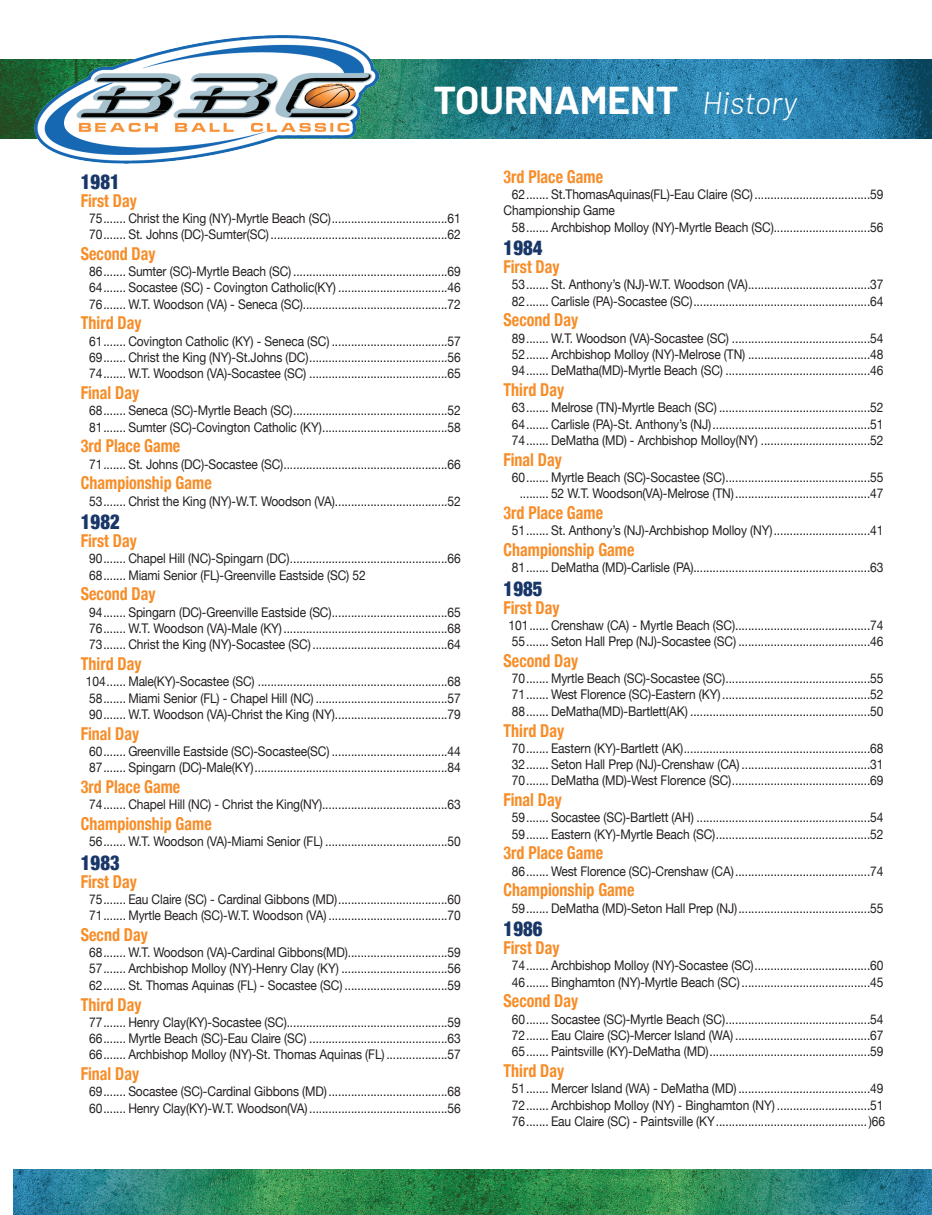
<style>
.page{position:relative;width:932px;height:1215px;background:#fff}
.page>*{position:absolute;margin:0;border:0;box-sizing:border-box;transform-origin:0 0}
.t1{font:700 39px "Barlow";color:#fff}
.t2{font:900 condensed 20.7px "Helvetica Neue";color:#183667;scale:.9 1}
.t3{font:700 condensed 17.7px "Helvetica Neue";color:#f68d28;scale:.9 1}
.t4{font:13.35px/16.4px "Helvetica Neue";letter-spacing:-.01em;color:#231f20;text-align:justify;scale:.9 1}
.s1{font-weight:300;font-style:italic;font-size:31.5px}
</style>
<div class="page">
<img style="left:0;top:59px;width:932px;height:80px">
<img style="left:30px;top:35px;width:351px;height:129px">
<img style="left:14px;top:1169px;width:460px;height:46px">
<img style="left:474px;top:1169px;width:458px;height:46px">
<h1 class="t1" style="left:433px;top:76px;width:365px">TOURNAMENT <span class="s1">History</span></h1>
<h2 class="t2" style="left:81px;top:164px;width:45px">1981</h2>
<h3 class="t3" style="left:81px;top:186px;width:64px">First Day</h3>
<p class="t4" style="left:89px;top:211px;width:414px">75....... Christ the King (NY)-Myrtle Beach (SC)....................................61<br>70....... St. Johns (DC)-Sumter(SC).......................................................62</p>
<h3 class="t3" style="left:81px;top:239px;width:84px">Second Day</h3>
<p class="t4" style="left:89px;top:264px;width:414px">86....... Sumter (SC)-Myrtle Beach (SC) ................................................69<br>64....... Socastee (SC) - Covington Catholic(KY) ..................................46<br>76....... W.T. Woodson (VA) - Seneca (SC).............................................72</p>
<h3 class="t3" style="left:81px;top:308px;width:69px">Third Day</h3>
<p class="t4" style="left:89px;top:334px;width:414px">61....... Covington Catholic (KY) - Seneca (SC) ....................................57<br>69....... Christ the King (NY)-St.Johns (DC)...........................................56<br>74....... W.T. Woodson (VA)-Socastee (SC) ...........................................65</p>
<h3 class="t3" style="left:81px;top:378px;width:66px">Final Day</h3>
<p class="t4" style="left:89px;top:403px;width:414px">68....... Seneca (SC)-Myrtle Beach (SC)................................................52<br>81....... Sumter (SC)-Covington Catholic (KY).......................................58</p>
<h3 class="t3" style="left:81px;top:431px;width:112px">3rd Place Game</h3>
<p class="t4" style="left:89px;top:456px;width:414px">71....... St. Johns (DC)-Socastee (SC)...................................................66</p>
<h3 class="t3" style="left:81px;top:468px;width:147px">Championship Game</h3>
<p class="t4" style="left:89px;top:494px;width:414px">53....... Christ the King (NY)-W.T. Woodson (VA)...................................52</p>
<h2 class="t2" style="left:81px;top:505px;width:45px">1982</h2>
<h3 class="t3" style="left:81px;top:526px;width:64px">First Day</h3>
<p class="t4" style="left:89px;top:551px;width:414px">90....... Chapel Hill (NC)-Spingarn (DC).................................................66<br>68....... Miami Senior (FL)-Greenville Eastside (SC) 52</p>
<h3 class="t3" style="left:81px;top:579px;width:84px">Second Day</h3>
<p class="t4" style="left:89px;top:605px;width:414px">94....... Spingarn (DC)-Greenville Eastside (SC)....................................65<br>76....... W.T. Woodson (VA)-Male (KY)...................................................68<br>73....... Christ the King (NY)-Socastee (SC)..........................................64</p>
<h3 class="t3" style="left:81px;top:649px;width:69px">Third Day</h3>
<p class="t4" style="left:86px;top:674px;width:418px">104...... Male(KY)-Socastee (SC) ...........................................................68<br>58....... Miami Senior (FL) - Chapel Hill (NC) .........................................57<br>90....... W.T. Woodson (VA)-Christ the King (NY)...................................79</p>
<h3 class="t3" style="left:81px;top:719px;width:66px">Final Day</h3>
<p class="t4" style="left:89px;top:744px;width:414px">60....... Greenville Eastside (SC)-Socastee(SC) ....................................44<br>87....... Spingarn (DC)-Male(KY)............................................................84</p>
<h3 class="t3" style="left:81px;top:772px;width:112px">3rd Place Game</h3>
<p class="t4" style="left:89px;top:797px;width:414px">74....... Chapel Hill (NC) - Christ the King(NY).......................................63</p>
<h3 class="t3" style="left:81px;top:809px;width:147px">Championship Game</h3>
<p class="t4" style="left:89px;top:834px;width:414px">56....... W.T. Woodson (VA)-Miami Senior (FL) ......................................50</p>
<h2 class="t2" style="left:81px;top:845px;width:45px">1983</h2>
<h3 class="t3" style="left:81px;top:867px;width:64px">First Day</h3>
<p class="t4" style="left:89px;top:892px;width:414px">75....... Eau Claire (SC) - Cardinal Gibbons (MD)..................................60<br>71....... Myrtle Beach (SC)-W.T. Woodson (VA) .....................................70</p>
<h3 class="t3" style="left:81px;top:920px;width:76px">Secnd Day</h3>
<p class="t4" style="left:89px;top:945px;width:414px">68....... W.T. Woodson (VA)-Cardinal Gibbons(MD)...............................59<br>57....... Archbishop Molloy (NY)-Henry Clay (KY) .................................56<br>62....... St. Thomas Aquinas (FL) - Socastee (SC) ................................59</p>
<h3 class="t3" style="left:81px;top:990px;width:69px">Third Day</h3>
<p class="t4" style="left:89px;top:1015px;width:414px">77....... Henry Clay(KY)-Socastee (SC)..................................................59<br>66....... Myrtle Beach (SC)-Eau Claire (SC) ...........................................63<br>66....... Archbishop Molloy (NY)-St. Thomas Aquinas (FL) ...................57</p>
<h3 class="t3" style="left:81px;top:1059px;width:66px">Final Day</h3>
<p class="t4" style="left:89px;top:1084px;width:414px">69....... Socastee (SC)-Cardinal Gibbons (MD).....................................68<br>60....... Henry Clay(KY)-W.T. Woodson(VA)...........................................56</p>
<h3 class="t3" style="left:503px;top:162px;width:112px">3rd Place Game</h3>
<p class="t4" style="left:503px;top:187px;width:423px;text-indent:8px">62....... St.ThomasAquinas(FL)-Eau Claire (SC)....................................59<br>Championship Game</p>
<p class="t4" style="left:512px;top:219px;width:414px">58....... Archbishop Molloy (NY)-Myrtle Beach (SC)..............................56</p>
<h2 class="t2" style="left:503px;top:231px;width:45px">1984</h2>
<h3 class="t3" style="left:503px;top:252px;width:64px">First Day</h3>
<p class="t4" style="left:512px;top:277px;width:414px">53....... St. Anthony’s (NJ)-W.T. Woodson (VA)......................................37<br>82....... Carlisle (PA)-Socastee (SC).......................................................64</p>
<h3 class="t3" style="left:503px;top:305px;width:84px">Second Day</h3>
<p class="t4" style="left:512px;top:331px;width:414px">89....... W.T. Woodson (VA)-Socastee (SC) ...........................................54<br>52....... Archbishop Molloy (NY)-Melrose (TN) ......................................48<br>94....... DeMatha(MD)-Myrtle Beach (SC) .............................................46</p>
<h3 class="t3" style="left:503px;top:375px;width:69px">Third Day</h3>
<p class="t4" style="left:512px;top:400px;width:414px">63....... Melrose (TN)-Myrtle Beach (SC) ...............................................52<br>64....... Carlisle (PA)-St. Anthony’s (NJ).................................................51<br>74....... DeMatha (MD) - Archbishop Molloy(NY) ..................................52</p>
<h3 class="t3" style="left:503px;top:445px;width:66px">Final Day</h3>
<p class="t4" style="left:512px;top:470px;width:414px;text-align:center">60....... Myrtle Beach (SC)-Socastee (SC).............................................55 ......... 52 W.T. Woodson(VA)-Melrose (TN)..........................................47</p>
<h3 class="t3" style="left:503px;top:498px;width:112px">3rd Place Game</h3>
<p class="t4" style="left:512px;top:523px;width:414px">51....... St. Anthony’s (NJ)-Archbishop Molloy (NY)..............................41</p>
<h3 class="t3" style="left:503px;top:535px;width:147px">Championship Game</h3>
<p class="t4" style="left:512px;top:560px;width:414px">81....... DeMatha (MD)-Carlisle (PA).......................................................63</p>
<h2 class="t2" style="left:503px;top:571px;width:45px">1985</h2>
<h3 class="t3" style="left:503px;top:593px;width:64px">First Day</h3>
<p class="t4" style="left:508px;top:618px;width:418px">101...... Crenshaw (CA) - Myrtle Beach (SC)..........................................74<br>55....... Seton Hall Prep (NJ)-Socastee (SC) .........................................46</p>
<h3 class="t3" style="left:503px;top:646px;width:84px">Second Day</h3>
<p class="t4" style="left:512px;top:671px;width:414px">70....... Myrtle Beach (SC)-Socastee (SC).............................................55<br>71....... West Florence (SC)-Eastern (KY) ..............................................52<br>88....... DeMatha(MD)-Bartlett(AK) ........................................................50</p>
<h3 class="t3" style="left:503px;top:716px;width:69px">Third Day</h3>
<p class="t4" style="left:512px;top:741px;width:414px">70....... Eastern (KY)-Bartlett (AK)..........................................................68<br>32....... Seton Hall Prep (NJ)-Crenshaw (CA) ........................................31<br>70....... DeMatha (MD)-West Florence (SC)...........................................69</p>
<h3 class="t3" style="left:503px;top:785px;width:66px">Final Day</h3>
<p class="t4" style="left:512px;top:810px;width:414px">59....... Socastee (SC)-Bartlett (AH) ......................................................54<br>59....... Eastern (KY)-Myrtle Beach (SC)................................................52</p>
<h3 class="t3" style="left:503px;top:838px;width:112px">3rd Place Game</h3>
<p class="t4" style="left:512px;top:864px;width:414px">86....... West Florence (SC)-Crenshaw (CA)..........................................74</p>
<h3 class="t3" style="left:503px;top:875px;width:147px">Championship Game</h3>
<p class="t4" style="left:512px;top:901px;width:414px">59....... DeMatha (MD)-Seton Hall Prep (NJ).........................................55</p>
<h2 class="t2" style="left:503px;top:912px;width:45px">1986</h2>
<h3 class="t3" style="left:503px;top:933px;width:64px">First Day</h3>
<p class="t4" style="left:512px;top:958px;width:414px">74....... Archbishop Molloy (NY)-Socastee (SC)....................................60<br>46....... Binghamton (NY)-Myrtle Beach (SC) ........................................45</p>
<h3 class="t3" style="left:503px;top:986px;width:84px">Second Day</h3>
<p class="t4" style="left:512px;top:1012px;width:414px">60....... Socastee (SC)-Myrtle Beach (SC).............................................54<br>72....... Eau Claire (SC)-Mercer Island (WA) ..........................................67<br>65....... Paintsville (KY)-DeMatha (MD)..................................................59</p>
<h3 class="t3" style="left:503px;top:1056px;width:69px">Third Day</h3>
<p class="t4" style="left:512px;top:1081px;width:416px">51....... Mercer Island (WA) - DeMatha (MD).........................................49<br>72....... Archbishop Molloy (NY) - Binghamton (NY) .............................51<br>76....... Eau Claire (SC) - Paintsville (KY............................................... )66</p>
</div>
